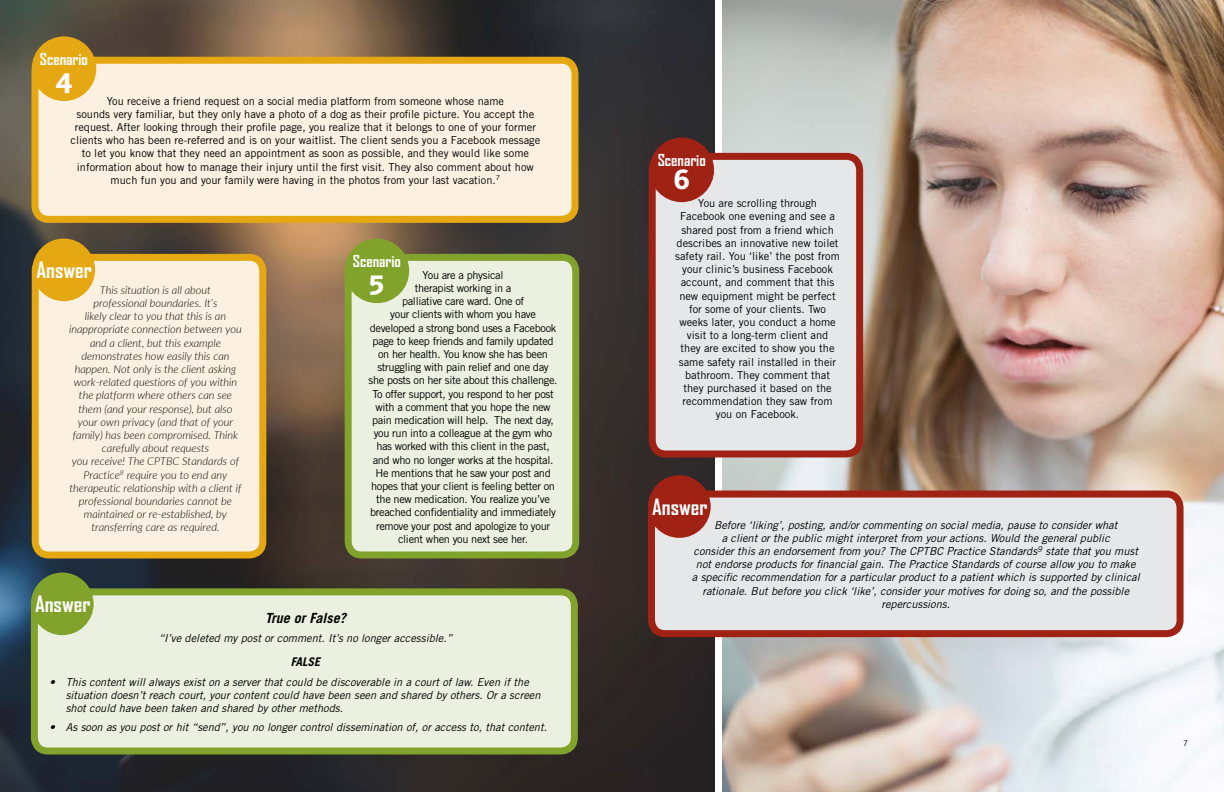
<style>
.page{position:relative;width:1224px;height:792px;background:#fff}
.page>*{position:absolute;margin:0;border:0;box-sizing:border-box;transform-origin:0 0}
.t1{font:800 27.7px "Amb Newut Plain";color:#fff}
.t2{font:21.6px "Agency FB Bold";color:#fff}
.t3{font:15.8px "Agency FB Bold";color:#fff}
.t4{font:italic 700 14px "Trade Gothic";color:#000}
.t5{font:italic 700 12px "Trade Gothic";color:#000}
.t6{font:11px/13.2px "Trade Gothic";color:#000;text-align:center}
.t7{font:italic 11px/13.2px "Trade Gothic";color:#000}
.t8{font:11px/13.2px "Trade Gothic";letter-spacing:-.03em;color:#000;text-align:center}
.t9{font:italic 300 11px/13.2px "Lato";color:#000;text-align:center}
.t10{font:8px "Trade Gothic";color:#000}
</style>
<div class="page">
<img style="left:0;top:0;width:714px;height:792px">
<img style="left:723px;top:0;width:501px;height:792px">
<div style="left:35px;top:60px;width:540px;height:159px;background:#fcf1e1;border-radius:14px"></div>
<div style="left:32px;top:57px;width:546px;height:166px;border:7px solid #e5a812;border-radius:14px"></div>
<div style="left:34px;top:592px;width:540px;height:159px;background:#ebf0e1;border-radius:14px"></div>
<div style="left:31px;top:588px;width:547px;height:167px;border:7px solid #81a32b;border-radius:14px"></div>
<div style="left:32px;top:36px;width:64px;height:65px;background:#e5a812;border-radius:50%"></div>
<div style="left:35px;top:257px;width:228px;height:298px;background:#fcf1e1;border-radius:14px"></div>
<div style="left:32px;top:254px;width:234px;height:304px;border:7px solid #e5a812;border-radius:14px"></div>
<div style="left:348px;top:257px;width:228px;height:298px;background:#ebf0e1;border-radius:14px"></div>
<div style="left:345px;top:254px;width:234px;height:304px;border:7px solid #81a32b;border-radius:14px"></div>
<div style="left:32px;top:239px;width:63px;height:62px;background:#e5a812;border-radius:50%"></div>
<div style="left:31px;top:573px;width:63px;height:62px;background:#81a32b;border-radius:50%"></div>
<div style="left:345px;top:239px;width:64px;height:64px;background:#81a32b;border-radius:50%"></div>
<div style="left:652px;top:156px;width:208px;height:298px;background:#e6e7e8;border-radius:14px"></div>
<div style="left:649px;top:153px;width:214px;height:304px;border:7px solid #9f2214;border-radius:14px"></div>
<div style="left:649px;top:138px;width:65px;height:64px;background:#9f2214;border-radius:50%"></div>
<div style="left:652px;top:494px;width:528px;height:140px;background:#e6e7e8;border-radius:14px"></div>
<div style="left:648px;top:491px;width:536px;height:146px;border:7px solid #9f2214;border-radius:14px"></div>
<div style="left:648px;top:475px;width:63px;height:63px;background:#9f2214;border-radius:50%"></div>
<h3 class="t3" style="left:40px;top:49px;width:50px">Scenario</h3>
<h1 class="t1" style="left:56px;top:66px;width:18px">4</h1>
<p class="t6" style="left:71px;top:94px;width:471px">You receive a friend request on a social media platform from someone whose name<br>sounds very familiar, but they only have a photo of a dog as their profile picture. You accept the request. After looking through their profile page, you realize that it belongs to one of your former clients who has been re-referred and is on your waitlist. The client sends you a Facebook message to let you know that they need an appointment as soon as possible, and they would like some information about how to manage their injury until the first visit. They also comment about how much fun you and your family were having in the photos from your last vacation.<sup>7</sup></p>
<h2 class="t2" style="left:37px;top:257px;width:57px">Answer</h2>
<p class="t9" style="left:69px;top:283px;width:174px">This situation is all about<br>professional boundaries. It’s<br>likely clear to you that this is an inappropriate connection between you and a client, but this example demonstrates how easily this can happen. Not only is the client asking work-related questions of you within the platform where others can see them (and your response), but also your own privacy (and that of your family) has been compromised. Think carefully about requests<br>you receive! The CPTBC Standards of Practice<sup>8</sup> require you to end any therapeutic relationship with a client if professional boundaries cannot be maintained or re-established, by transferring care as required.</p>
<h3 class="t3" style="left:353px;top:252px;width:50px">Scenario</h3>
<h1 class="t1" style="left:369px;top:268px;width:17px">5</h1>
<p class="t8" style="left:369px;top:268px;width:190px">You are a physical<br>therapist working in a<br>palliative care ward. One of<br>your clients with whom you have developed a strong bond uses a Facebook page to keep friends and family updated on her health. You know she has been struggling with pain relief and one day she posts on her site about this challenge.<br>To offer support, you respond to her post with a comment that you hope the new pain medication will help. The next day, you run into a colleague at the gym who has worked with this client in the past, and who no longer works at the hospital.<br>He mentions that he saw your post and hopes that your client is feeling better on the new medication. You realize you’ve breached confidentiality and immediately remove your post and apologize to your client when you next see her.</p>
<h2 class="t2" style="left:35px;top:591px;width:57px">Answer</h2>
<p class="t4" style="left:265px;top:609px;width:82px">True or False?</p>
<p class="t7" style="left:159px;top:631px;width:295px">“I’ve deleted my post or comment. It’s no longer accessible.”</p>
<p class="t5" style="left:291px;top:654px;width:31px">FALSE</p>
<p class="t7" style="left:66px;top:675px;width:476px;text-indent:-16px">• This content will always exist on a server that could be discoverable in a court of law. Even if the situation doesn’t reach court, your content could have been seen and shared by others. Or a screen shot could have been taken and shared by other methods.</p>
<p class="t7" style="left:50px;top:721px;width:499px">• As soon as you post or hit “send”, you no longer control dissemination of, or access to, that content.</p>
<h3 class="t3" style="left:658px;top:151px;width:50px">Scenario</h3>
<h1 class="t1" style="left:674px;top:167px;width:18px">6</h1>
<p class="t6" style="left:675px;top:197px;width:166px">You are scrolling through<br>Facebook one evening and see a shared post from a friend which describes an innovative new toilet safety rail. You ‘like’ the post from your clinic’s business Facebook account, and comment that this new equipment might be perfect for some of your clients. Two weeks later, you conduct a home visit to a long-term client and<br>they are excited to show you the same safety rail installed in their bathroom. They comment that they purchased it based on the recommendation they saw from you on Facebook.</p>
<h2 class="t2" style="left:652px;top:493px;width:57px">Answer</h2>
<p class="t7" style="left:692px;top:518px;width:449px;text-align:center">Before ‘liking’, posting, and/or commenting on social media, pause to consider what<br>a client or the public might interpret from your actions. Would the general public<br>consider this an endorsement from you? The CPTBC Practice Standards<sup>9</sup> state that you must not endorse products for financial gain. The Practice Standards of course allow you to make<br>a specific recommendation for a particular product to a patient which is supported by clinical rationale. But before you click ‘like’, consider your motives for doing so, and the possible repercussions.</p>
<p class="t10" style="left:1183px;top:739px;width:6px">7</p>
</div>
